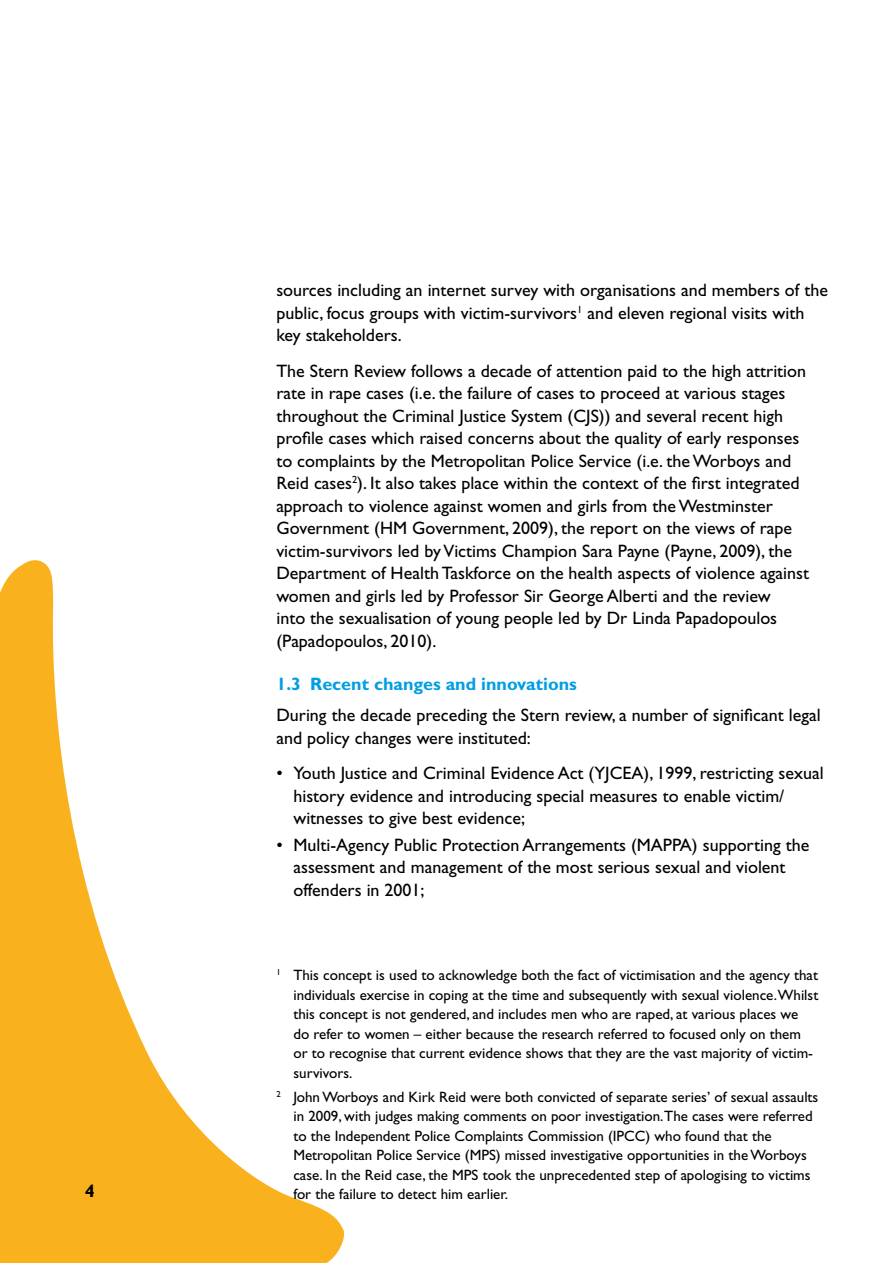
<style>
.page{position:relative;width:893px;height:1263px;background:#fff}
.page>*{position:absolute;margin:0;border:0;box-sizing:border-box;transform-origin:0 0}
.t1{font:18px/22.5px "Gill Sans";color:#000}
.t2{font:700 18px "Gill Sans";color:#009ee3}
.t3{font:700 18px "Gill Sans";color:#000}
.t4{font:15px/19.5px "Gill Sans";color:#000}
</style>
<div class="page">
<svg style="left:0;top:560px;width:345px;height:703px"></svg>
<p class="t3" style="left:85px;top:1180px;width:11px">4</p>
<p class="t1" style="left:276px;top:279px;width:553px">sources including an internet survey with organisations and members of the public, focus groups with victim-survivors<sup>1</sup> and eleven regional visits with key stakeholders.</p>
<p class="t1" style="left:276px;top:359px;width:534px">The Stern Review follows a decade of attention paid to the high attrition rate in rape cases (i.e. the failure of cases to proceed at various stages throughout the Criminal Justice System (CJS)) and several recent high profile cases which raised concerns about the quality of early responses to complaints by the Metropolitan Police Service (i.e. the Worboys and Reid cases<sup>2</sup>). It also takes place within the context of the first integrated approach to violence against women and girls from the Westminster Government (HM Government, 2009), the report on the views of rape victim-survivors led by Victims Champion Sara Payne (Payne, 2009), the Department of Health Taskforce on the health aspects of violence against women and girls led by Professor Sir George Alberti and the review<br>into the sexualisation of young people led by Dr Linda Papadopoulos (Papadopoulos, 2010).</p>
<p class="t2" style="left:276px;top:674px;width:302px">1.3 Recent changes and innovations</p>
<p class="t1" style="left:276px;top:704px;width:546px">During the decade preceding the Stern review, a number of significant legal and policy changes were instituted:</p>
<p class="t1" style="left:293px;top:762px;width:532px;text-indent:-17px">• Youth Justice and Criminal Evidence Act (YJCEA), 1999, restricting sexual history evidence and introducing special measures to enable victim/ witnesses to give best evidence;</p>
<p class="t1" style="left:293px;top:834px;width:517px;text-indent:-17px">• Multi-Agency Public Protection Arrangements (MAPPA) supporting the assessment and management of the most serious sexual and violent offenders in 2001;</p>
<p class="t4" style="left:293px;top:966px;width:526px;text-indent:-17px"><sup>1</sup> This concept is used to acknowledge both the fact of victimisation and the agency that individuals exercise in coping at the time and subsequently with sexual violence.Whilst this concept is not gendered, and includes men who are raped, at various places we<br>do refer to women – either because the research referred to focused only on them or to recognise that current evidence shows that they are the vast majority of victim&shy;survivors.</p>
<p class="t4" style="left:293px;top:1087px;width:526px;text-indent:-17px"><sup>2</sup> John Worboys and Kirk Reid were both convicted of separate series’ of sexual assaults in 2009, with judges making comments on poor investigation.The cases were referred to the Independent Police Complaints Commission (IPCC) who found that the Metropolitan Police Service (MPS) missed investigative opportunities in the Worboys case. In the Reid case, the MPS took the unprecedented step of apologising to victims for the failure to detect him earlier.</p>
</div>
